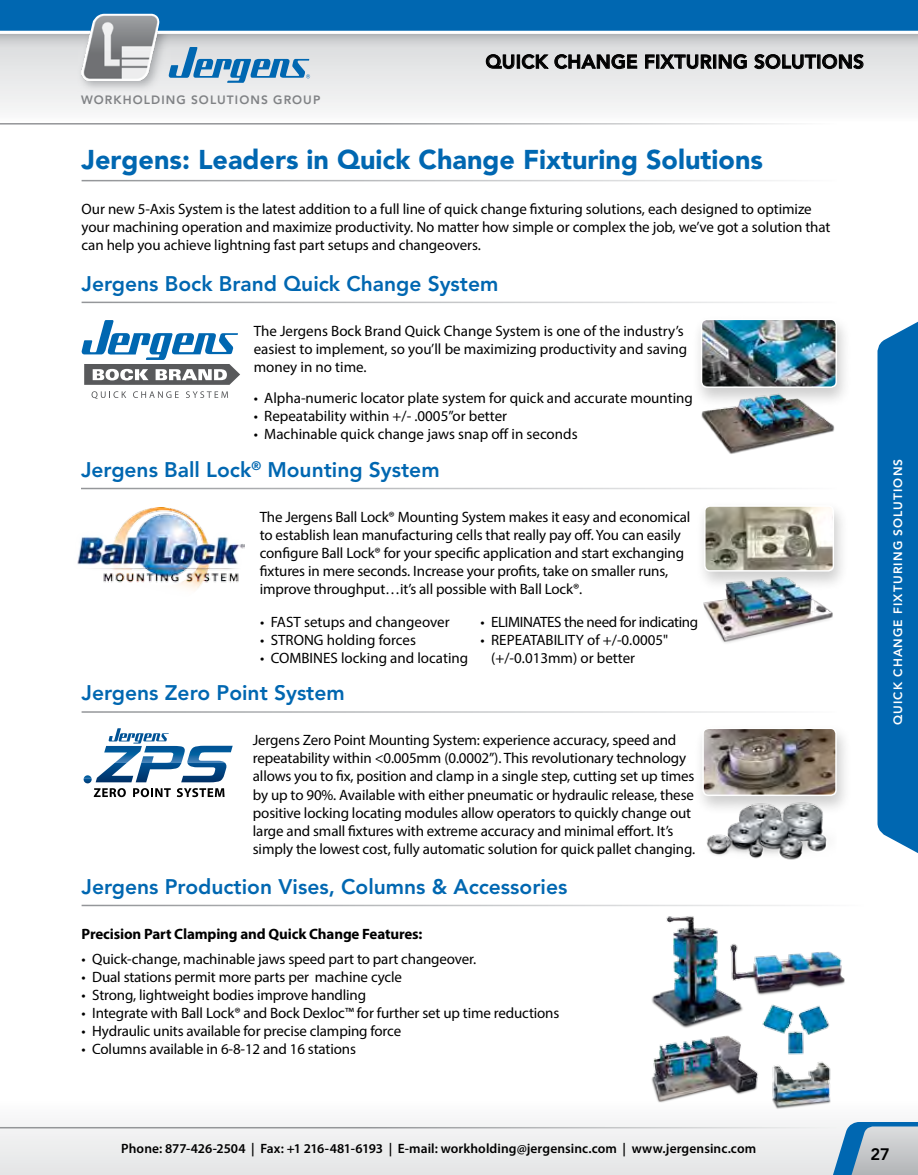
<style>
.page{position:relative;width:918px;height:1175px;background:#fff}
.page>*{position:absolute;margin:0;border:0;box-sizing:border-box;transform-origin:0 0}
.t1{font:900 27px "Avenir LT Std";color:#0067b1}
.t2{font:800 21px "Avenir";color:#0067b1}
.t3{font:800 18.75px "Avenir";letter-spacing:.025em;color:#000}
.t4{font:800 16.5px "Avenir";color:#000}
.t5{font:15px/18px "Myriad Pro";letter-spacing:-.01em;color:#000}
.t6{font:700 15px "Myriad Pro";letter-spacing:-.01em;color:#000}
.t7{font:600 13.5px "Myriad Pro";letter-spacing:.005em;color:#000}
.t8{font:800 12px "Avenir";letter-spacing:.09em;color:#fff}
.t9{font:800 12px "Avenir";letter-spacing:.09em;color:#808285}
</style>
<div class="page">
<img style="left:0;top:34px;width:918px;height:91px">
<div style="left:0;top:1094px;width:918px;height:80px;background:linear-gradient(to bottom,#fefefe,#e4e4e5)"></div>
<hr style="left:0;top:1126px;width:837px;height:2px;background:#939598">
<hr style="left:0;top:123px;width:837px;height:1px;background:#939598">
<div style="left:878px;top:321px;width:40px;height:532px;background:#0067b1"></div>
<svg style="left:822px;top:1119px;width:96px;height:55px;background:#a4bcce"></svg>
<img style="left:81px;top:34px;width:79px;height:46px">
<img style="left:701px;top:408px;width:134px;height:46px">
<div style="left:692px;top:314px;width:161px;height:94px;background:#000;opacity:.2"></div>
<img style="left:702px;top:319px;width:134px;height:68px">
<div style="left:701px;top:318px;width:136px;height:70px;border:2px solid #fff;border-radius:5px"></div>
<img style="left:703px;top:592px;width:130px;height:51px">
<div style="left:695px;top:500px;width:155px;height:92px;background:#000;opacity:.2"></div>
<img style="left:705px;top:506px;width:128px;height:65px">
<div style="left:704px;top:505px;width:130px;height:66px;border:1px solid #fff;border-radius:5px"></div>
<svg style="left:92px;top:391px;width:34px;height:8px"></svg>
<svg style="left:133px;top:391px;width:46px;height:7px"></svg>
<svg style="left:186px;top:391px;width:42px;height:7px"></svg>
<svg style="left:82px;top:320px;width:158px;height:65px"></svg>
<img style="left:77px;top:507px;width:167px;height:84px">
<img style="left:706px;top:816px;width:121px;height:44px">
<div style="left:693px;top:722px;width:159px;height:94px;background:#000;opacity:.2"></div>
<img style="left:703px;top:728px;width:133px;height:67px">
<div style="left:702px;top:727px;width:135px;height:69px;border:1px solid #fff;border-radius:5px"></div>
<svg style="left:83px;top:728px;width:150px;height:69px"></svg>
<img style="left:651px;top:916px;width:92px;height:112px">
<img style="left:647px;top:1035px;width:116px;height:68px">
<img style="left:767px;top:1061px;width:69px;height:49px">
<img style="left:725px;top:940px;width:120px;height:58px">
<img style="left:755px;top:1004px;width:75px;height:56px">
<svg style="left:169px;top:47px;width:141px;height:36px;background:#96b9d3"></svg>
<svg style="left:0;top:0;width:918px;height:34px;background:#1d77b7"></svg>
<svg style="left:486px;top:54px;width:29px;height:15px"></svg>
<div style="left:517px;top:55px;width:3px;height:14px;border:1px solid #000"></div>
<svg style="left:522px;top:54px;width:116px;height:15px;background:#98999a"></svg>
<svg style="left:645px;top:54px;width:102px;height:15px;background:#929393"></svg>
<svg style="left:754px;top:54px;width:62px;height:15px"></svg>
<div style="left:817px;top:55px;width:3px;height:14px;border:1px solid #000"></div>
<svg style="left:822px;top:54px;width:42px;height:15px"></svg>
<p class="t9" style="left:81px;top:92px;width:241px">WORKHOLDING SOLUTIONS GROUP</p>
<p class="t3" style="left:486px;top:51px;width:380px">QUICK CHANGE FIXTURING SOLUTIONS</p>
<h1 class="t1" style="left:82px;top:143px;width:683px">Jergens: Leaders in Quick Change Fixturing Solutions</h1>
<p class="t5" style="left:82px;top:200px;width:750px">Our new 5-Axis System is the latest addition to a full line of quick change fixturing solutions, each designed to optimize your machining operation and maximize productivity. No matter how simple or complex the job, we’ve got a solution that can help you achieve lightning fast part setups and changeovers.</p>
<h2 class="t2" style="left:82px;top:271px;width:418px">Jergens Bock Brand Quick Change System</h2>
<p class="t5" style="left:254px;top:321px;width:435px">The Jergens Bock Brand Quick Change System is one of the industry’s easiest to implement, so you’ll be maximizing productivity and saving money in no time.</p>
<p class="t5" style="left:254px;top:389px;width:441px">• Alpha-numeric locator plate system for quick and accurate mounting</p>
<p class="t5" style="left:254px;top:407px;width:255px">• Repeatability within +/- .0005”or better</p>
<p class="t5" style="left:254px;top:425px;width:325px">• Machinable quick change jaws snap off in seconds</p>
<h2 class="t2" style="left:81px;top:457px;width:360px">Jergens Ball Lock<sup>®</sup> Mounting System</h2>
<p class="t5" style="left:260px;top:507px;width:432px">The Jergens Ball Lock® Mounting System makes it easy and economical to establish lean manufacturing cells that really pay off. You can easily configure Ball Lock® for your specific application and start exchanging fixtures in mere seconds. Increase your profits, take on smaller runs, improve throughput…it’s all possible with Ball Lock®.</p>
<p class="t5" style="left:260px;top:613px;width:191px">• FAST setups and changeover</p>
<p class="t5" style="left:260px;top:631px;width:157px">• STRONG holding forces</p>
<p class="t5" style="left:260px;top:649px;width:210px">• COMBINES locking and locating</p>
<p class="t5" style="left:481px;top:613px;width:219px">• ELIMINATES the need for indicating</p>
<p class="t5" style="left:491px;top:631px;width:179px;text-indent:-11px">• REPEATABILITY of +/-0.0005" (+/-0.013mm) or better</p>
<h2 class="t2" style="left:82px;top:680px;width:265px">Jergens Zero Point System</h2>
<p class="t5" style="left:253px;top:731px;width:444px">Jergens Zero Point Mounting System: experience accuracy, speed and repeatability within &lt;0.005mm (0.0002”). This revolutionary technology allows you to fix, position and clamp in a single step, cutting set up times by up to 90%. Available with either pneumatic or hydraulic release, these positive locking locating modules allow operators to quickly change out large and small fixtures with extreme accuracy and minimal effort. It’s simply the lowest cost, fully automatic solution for quick pallet changing.</p>
<h2 class="t2" style="left:82px;top:874px;width:487px">Jergens Production Vises, Columns &amp; Accessories</h2>
<p class="t6" style="left:82px;top:924px;width:342px">Precision Part Clamping and Quick Change Features:</p>
<p class="t5" style="left:82px;top:949px;width:396px">• Quick-change, machinable jaws speed part to part changeover.</p>
<p class="t5" style="left:82px;top:967px;width:322px">• Dual stations permit more parts per machine cycle</p>
<p class="t5" style="left:82px;top:985px;width:286px">• Strong, lightweight bodies improve handling</p>
<p class="t5" style="left:82px;top:1003px;width:479px">• Integrate with Ball Lock® and Bock Dexloc™ for further set up time reductions</p>
<p class="t5" style="left:82px;top:1021px;width:321px">• Hydraulic units available for precise clamping force</p>
<p class="t5" style="left:82px;top:1039px;width:276px">• Columns available in 6-8-12 and 16 stations</p>
<p class="t8" style="left:891px;top:725px;width:267px;rotate:-90deg">QUICK CHANGE FIXTURING SOLUTIONS</p>
<p class="t7" style="left:121px;top:1139px;width:636px">Phone: 877-426-2504 | Fax: +1 216-481-6193 | E-mail: workholding@jergensinc.com | www.jergensinc.com</p>
<p class="t4" style="left:870px;top:1144px;width:21px">27</p>
</div>
